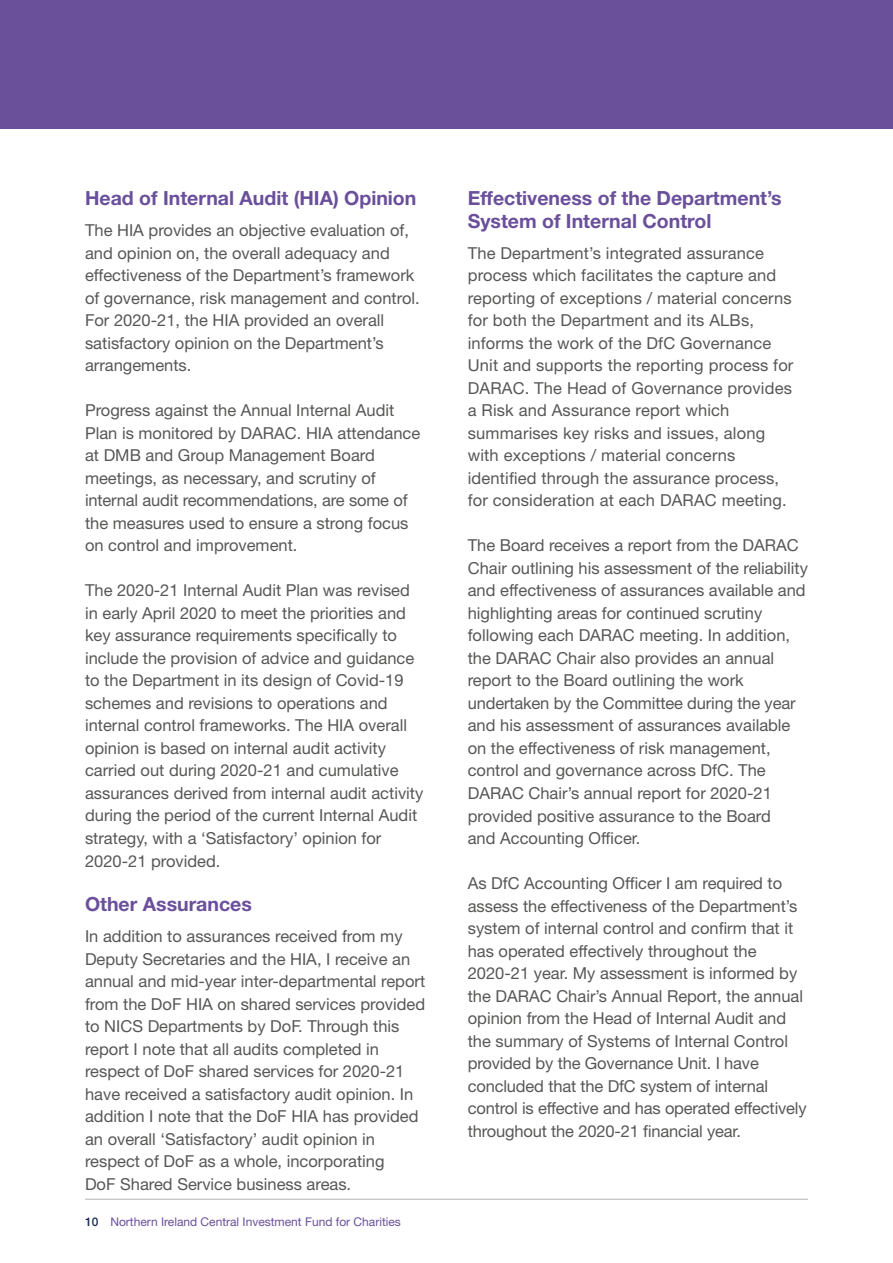
<style>
.page{position:relative;width:893px;height:1263px;background:#fff}
.page>*{position:absolute;margin:0;border:0;box-sizing:border-box;transform-origin:0 0}
.t1{font:700 19.5px/22.5px "Helvetica Neue LT Std";color:#6a4f9b}
.t2{font:16.5px/22.5px "Helvetica Neue LT Std";color:#575756}
.t3{font:12px "Helvetica Neue LT Std";color:#6a4f9b}
.s1{font-weight:500;color:#1d2b50}
</style>
<div class="page">
<div style="left:0;top:0;width:893px;height:128px;background:#6a4f9b"></div>
<hr style="left:85px;top:1199px;width:722px;height:1px;background:#b3b2b2">
<p class="t1" style="left:85px;top:187px;width:333px">Head of Internal Audit (HIA) Opinion</p>
<p class="t2" style="left:85px;top:219px;width:336px">The HIA provides an objective evaluation of, and opinion on, the overall adequacy and effectiveness of the Department’s framework of governance, risk management and control.<br>For 2020-21, the HIA provided an overall satisfactory opinion on the Department’s arrangements.</p>
<p class="t2" style="left:85px;top:399px;width:337px">Progress against the Annual Internal Audit Plan is monitored by DARAC. HIA attendance at DMB and Group Management Board meetings, as necessary, and scrutiny of internal audit recommendations, are some of the measures used to ensure a strong focus on control and improvement.</p>
<p class="t2" style="left:85px;top:579px;width:340px">The 2020-21 Internal Audit Plan was revised in early April 2020 to meet the priorities and key assurance requirements specifically to include the provision of advice and guidance to the Department in its design of Covid-19 schemes and revisions to operations and internal control frameworks. The HIA overall opinion is based on internal audit activity carried out during 2020-21 and cumulative assurances derived from internal audit activity during the period of the current Internal Audit strategy, with a ‘Satisfactory’ opinion for 2020-21 provided.</p>
<p class="t1" style="left:85px;top:893px;width:168px">Other Assurances</p>
<p class="t2" style="left:85px;top:925px;width:342px">In addition to assurances received from my Deputy Secretaries and the HIA, I receive an annual and mid-year inter-departmental report from the DoF HIA on shared services provided to NICS Departments by DoF. Through this report I note that all audits completed in respect of DoF shared services for 2020-21 have received a satisfactory audit opinion. In addition I note that the DoF HIA has provided an overall ‘Satisfactory’ audit opinion in respect of DoF as a whole, incorporating<br>DoF Shared Service business areas.</p>
<p class="t3" style="left:85px;top:1214px;width:317px"><span class="s1">10</span> Northern Ireland Central Investment Fund for Charities</p>
<p class="t1" style="left:468px;top:187px;width:315px">Effectiveness of the Department’s<br>System of Internal Control</p>
<p class="t2" style="left:468px;top:241px;width:327px">The Department’s integrated assurance process which facilitates the capture and reporting of exceptions / material concerns for both the Department and its ALBs, informs the work of the DfC Governance Unit and supports the reporting process for DARAC. The Head of Governance provides a Risk and Assurance report which summarises key risks and issues, along with exceptions / material concerns identified through the assurance process, for consideration at each DARAC meeting.</p>
<p class="t2" style="left:468px;top:534px;width:342px">The Board receives a report from the DARAC Chair outlining his assessment of the reliability and effectiveness of assurances available and highlighting areas for continued scrutiny following each DARAC meeting. In addition, the DARAC Chair also provides an annual report to the Board outlining the work undertaken by the Committee during the year and his assessment of assurances available on the effectiveness of risk management, control and governance across DfC. The DARAC Chair’s annual report for 2020-21 provided positive assurance to the Board<br>and Accounting Officer.</p>
<p class="t2" style="left:468px;top:872px;width:340px">As DfC Accounting Officer I am required to assess the effectiveness of the Department’s system of internal control and confirm that it has operated effectively throughout the 2020-21 year. My assessment is informed by the DARAC Chair’s Annual Report, the annual opinion from the Head of Internal Audit and the summary of Systems of Internal Control provided by the Governance Unit. I have concluded that the DfC system of internal control is effective and has operated effectively throughout the 2020-21 financial year.</p>
</div>
